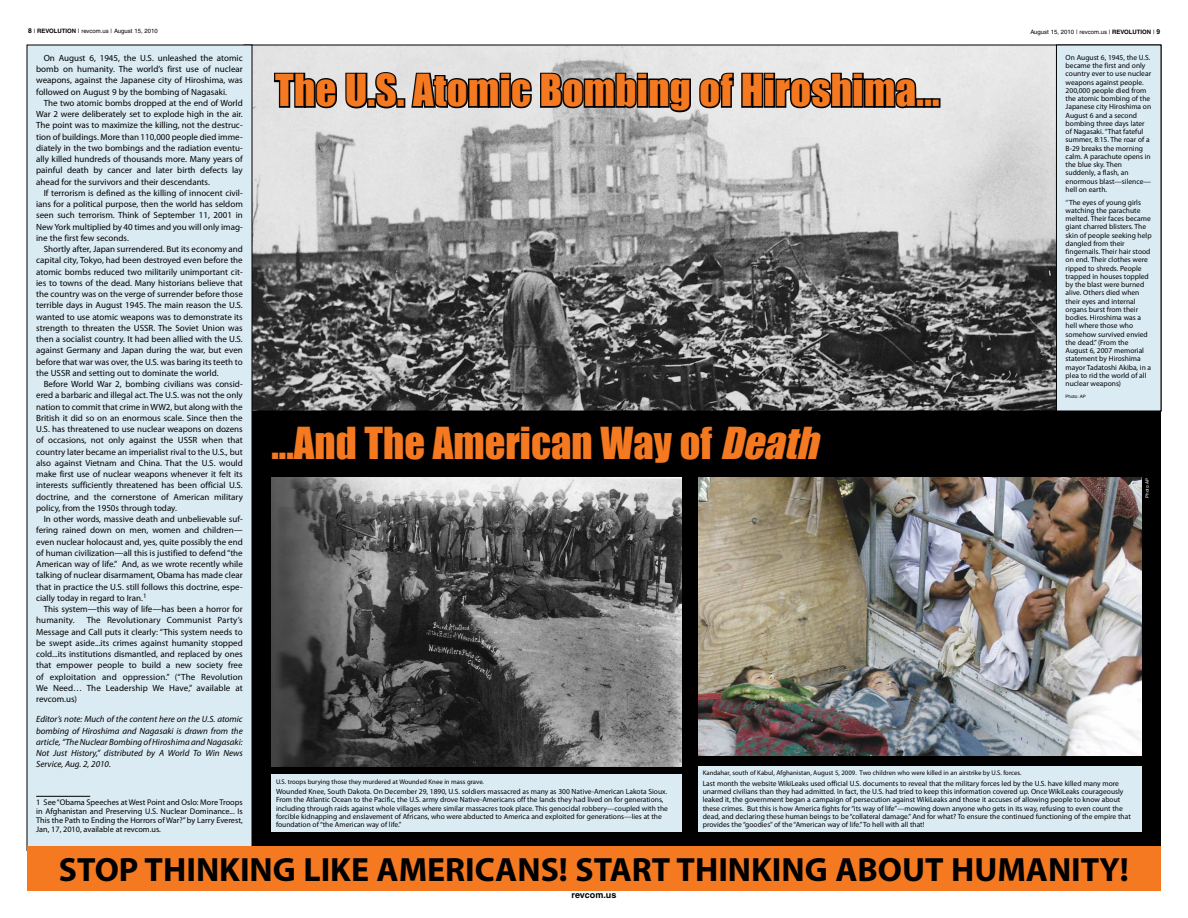
<style>
.page{position:relative;width:1188px;height:918px;background:#fff}
.page>*{position:absolute;margin:0;border:0;box-sizing:border-box;transform-origin:0 0}
.t1{font:40.5px "Impact";letter-spacing:.01em;color:#f47920}
.t2{font:700 33.75px "Myriad Pro";color:#000}
.t3{font:9px/11.2px "Myriad Pro";color:#000;text-align:justify}
.t4{font:italic 9px/11.2px "Myriad Pro";color:#000;text-align:justify}
.t5{font:700 9px "Helvetica";color:#000}
.t6{font:8.25px/9px "Myriad Pro";color:#000;text-align:justify}
.t7{font:7.5px/8.2px "Myriad Pro";color:#000}
.t8{font:6.75px "Myriad Pro";color:#000}
.t9{font:6px "Helvetica";color:#000}
.t10{font:4.5px "Helvetica";color:#000}
.t11{font:4.5px "Helvetica";color:#fff}
.s1{font-weight:700;font-size:6.75px}
.s2{font-weight:700}
.s3{font-style:italic}
</style>
<div class="page">
<div style="left:27px;top:45px;width:1134px;height:846px;background:#000"></div>
<img style="left:252px;top:47px;width:804px;height:362px">
<div style="left:27px;top:45px;width:225px;height:805px;background:#dbebf3"></div>
<hr style="left:36px;top:796px;width:54px;height:1px;background:#000">
<div style="left:272px;top:774px;width:410px;height:58px;background:#dbebf3"></div>
<div style="left:698px;top:766px;width:444px;height:66px;background:#dbebf3"></div>
<div style="left:27px;top:846px;width:1134px;height:45px;background:#f47920"></div>
<img style="left:272px;top:477px;width:410px;height:290px">
<img style="left:698px;top:477px;width:444px;height:279px">
<svg style="left:272px;top:70px;width:127px;height:41px"></svg>
<div style="left:396px;top:98px;width:9px;height:10px;border:3px solid #000"></div>
<svg style="left:410px;top:54px;width:508px;height:60px"></svg>
<div style="left:916px;top:98px;width:9px;height:10px;border:3px solid #000"></div>
<div style="left:924px;top:98px;width:9px;height:10px;border:3px solid #000"></div>
<div style="left:931px;top:98px;width:10px;height:10px;border:3px solid #000"></div>
<div style="left:1056px;top:45px;width:105px;height:366px;background:#dbebf3"></div>
<div style="left:1056px;top:45px;width:105px;height:366px;border:1px solid #000"></div>
<p class="t9" style="left:28px;top:27px;width:131px"><span class="s1">8</span> | <span class="s2">REVOLUTION</span> | revcom.us | August 15, 2010</p>
<p class="t9" style="left:1030px;top:28px;width:91px">August 15, 2010 | revcom.us | <span class="s2">Revolution</span></p>
<p class="t9" style="left:1153px;top:28px;width:9px">| <span class="s1">9</span></p>
<p class="t3" style="left:36px;top:52px;width:208px;text-indent:7px">On August 6, 1945, the U.S. unleashed the atomic bomb on humanity. The world’s first use of nuclear weapons, against the Japanese city of Hiroshima, was followed on August 9 by the bombing of Nagasaki.</p>
<p class="t3" style="left:36px;top:97px;width:208px;text-indent:7px">The two atomic bombs dropped at the end of World War 2 were deliberately set to explode high in the air.<br>The point was to maximize the killing, not the destruc&shy;tion of buildings. More than 110,000 people died imme&shy;diately in the two bombings and the radiation eventu&shy;ally killed hundreds of thousands more. Many years of painful death by cancer and later birth defects lay ahead for the survivors and their descendants.</p>
<p class="t3" style="left:36px;top:187px;width:208px;text-indent:7px">If terrorism is defined as the killing of innocent civil&shy;ians for a political purpose, then the world has seldom seen such terrorism. Think of September 11, 2001 in New York multiplied by 40 times and you will only imag&shy;ine the first few seconds.</p>
<p class="t3" style="left:36px;top:243px;width:208px;text-indent:7px">Shortly after, Japan surrendered. But its economy and capital city, Tokyo, had been destroyed even before the atomic bombs reduced two militarily unimportant cit&shy;ies to towns of the dead. Many historians believe that the country was on the verge of surrender before those terrible days in August 1945. The main reason the U.S. wanted to use atomic weapons was to demonstrate its strength to threaten the USSR. The Soviet Union was then a socialist country. It had been allied with the U.S. against Germany and Japan during the war, but even before that war was over, the U.S. was baring its teeth to the USSR and setting out to dominate the world.</p>
<p class="t3" style="left:36px;top:378px;width:208px;text-indent:7px">Before World War 2, bombing civilians was consid&shy;ered a barbaric and illegal act. The U.S. was not the only nation to commit that crime in WW2, but along with the British it did so on an enormous scale. Since then the U.S. has threatened to use nuclear weapons on dozens of occasions, not only against the USSR when that country later became an imperialist rival to the U.S., but also against Vietnam and China. That the U.S. would make first use of nuclear weapons whenever it felt its interests sufficiently threatened has been official U.S. doctrine, and the cornerstone of American military policy, from the 1950s through today.</p>
<p class="t3" style="left:36px;top:513px;width:208px;text-indent:7px">In other words, massive death and unbelievable suf&shy;fering rained down on men, women and children— even nuclear holocaust and, yes, quite possibly the end of human civilization—all this is justified to defend “the American way of life.” And, as we wrote recently while talking of nuclear disarmament, Obama has made clear that in practice the U.S. still follows this doctrine, espe&shy;cially today in regard to Iran.<sup>1</sup></p>
<p class="t3" style="left:36px;top:603px;width:208px;text-indent:8px">This system—this way of life—has been a horror for humanity.</p>
<p class="t7" style="left:1066px;top:53px;width:87px">On August 6, 1945, the U.S. became the first and only country ever to use nuclear weapons against people.<br>200,000 people died from the atomic bombing of the<br>Japanese city Hiroshima on<br>August 6 and a second bombing three days later of Nagasaki. “That fateful summer, 8:15. The roar of a<br>B-29 breaks the morning calm. A parachute opens in the blue sky. Then suddenly, a flash, an enormous blast—silence— hell on earth.</p>
<p class="t7" style="left:1066px;top:198px;width:87px">‘’The eyes of young girls watching the parachute melted. Their faces became giant charred blisters. The skin of people seeking help dangled from their fingernails. Their hair stood on end. Their clothes were ripped to shreds. People trapped in houses toppled by the blast were burned alive. Others died when their eyes and internal organs burst from their bodies. Hiroshima was a hell where those who somehow survived envied the dead.” (From the<br>August 6, 2007 memorial statement by Hiroshima mayor Tadatoshi Akiba, in a plea to rid the world of all nuclear weapons)</p>
<p class="t10" style="left:1066px;top:394px;width:22px">Photo: AP</p>
<h1 class="t1" style="left:275px;top:59px;width:666px">The U.S. Atomic Bombing of Hiroshima...</h1>
<h1 class="t1" style="left:271px;top:411px;width:560px">...And The American Way of <span class="s3">Death</span></h1>
<p class="t11" style="left:1145px;top:498px;width:22px;rotate:-90deg">Photo: AP</p>
<p class="t3" style="left:36px;top:615px;width:208px;text-indent:50px">The Revolutionary Communist Party’s Message and Call puts it clearly: “This system needs to be swept aside...its crimes against humanity stopped cold...its institutions dismantled, and replaced by ones that empower people to build a new society free of exploitation and oppression.” (“The Revolution We Need… The Leadership We Have,” available at revcom.us)</p>
<p class="t4" style="left:36px;top:714px;width:208px">Editor’s note: Much of the content here on the U.S. atomic bombing of Hiroshima and Nagasaki is drawn from the article, “The Nuclear Bombing of Hiroshima and Nagasaki:<br>Not Just History,” distributed by A World To Win News Service, Aug. 2, 2010.</p>
<p class="t6" style="left:36px;top:798px;width:208px">1 See “Obama Speeches at West Point and Oslo: More Troops in Afghanistan and Preserving U.S. Nuclear Dominance... Is This the Path to Ending the Horrors of War?” by Larry Everest, Jan, 17, 2010, available at revcom.us.</p>
<p class="t8" style="left:703px;top:769px;width:320px">Kandahar, south of Kabul, Afghanistan, August 5, 2009. Two children who were killed in an airstrike by U.S. forces.</p>
<p class="t7" style="left:703px;top:779px;width:430px">Last month the website WikiLeaks used official U.S. documents to reveal that the military forces led by the U.S. have killed many more unarmed civilians than they had admitted. In fact, the U.S. had tried to keep this information covered up. Once WikiLeaks courageously leaked it, the government began a campaign of persecution against WikiLeaks and those it accuses of allowing people to know about these crimes. But this is how America fights for “its way of life”—mowing down anyone who gets in its way, refusing to even count the dead, and declaring these human beings to be “collateral damage.” And for what? To ensure the continued functioning of the empire that provides the “goodies” of the “American way of life.” To hell with all that!</p>
<h2 class="t2" style="left:59px;top:848px;width:1072px">STOP THINKING LIKE AMERICANS! START THINKING ABOUT HUMANITY!</h2>
<p class="t8" style="left:276px;top:777px;width:210px">U.S. troops burying those they murdered at Wounded Knee in mass grave.</p>
<p class="t7" style="left:276px;top:787px;width:394px">Wounded Knee, South Dakota. On December 29, 1890, U.S. soldiers massacred as many as 300 Native-American Lakota Sioux.<br>From the Atlantic Ocean to the Pacific, the U.S. army drove Native-Americans off the lands they had lived on for generations, including through raids against whole villages where similar massacres took place. This genocidal robbery—coupled with the forcible kidnapping and enslavement of Africans, who were abducted to America and exploited for generations—lies at the foundation of “the American way of life.”</p>
<p class="t5" style="left:572px;top:889px;width:46px">revcom.us</p>
</div>
